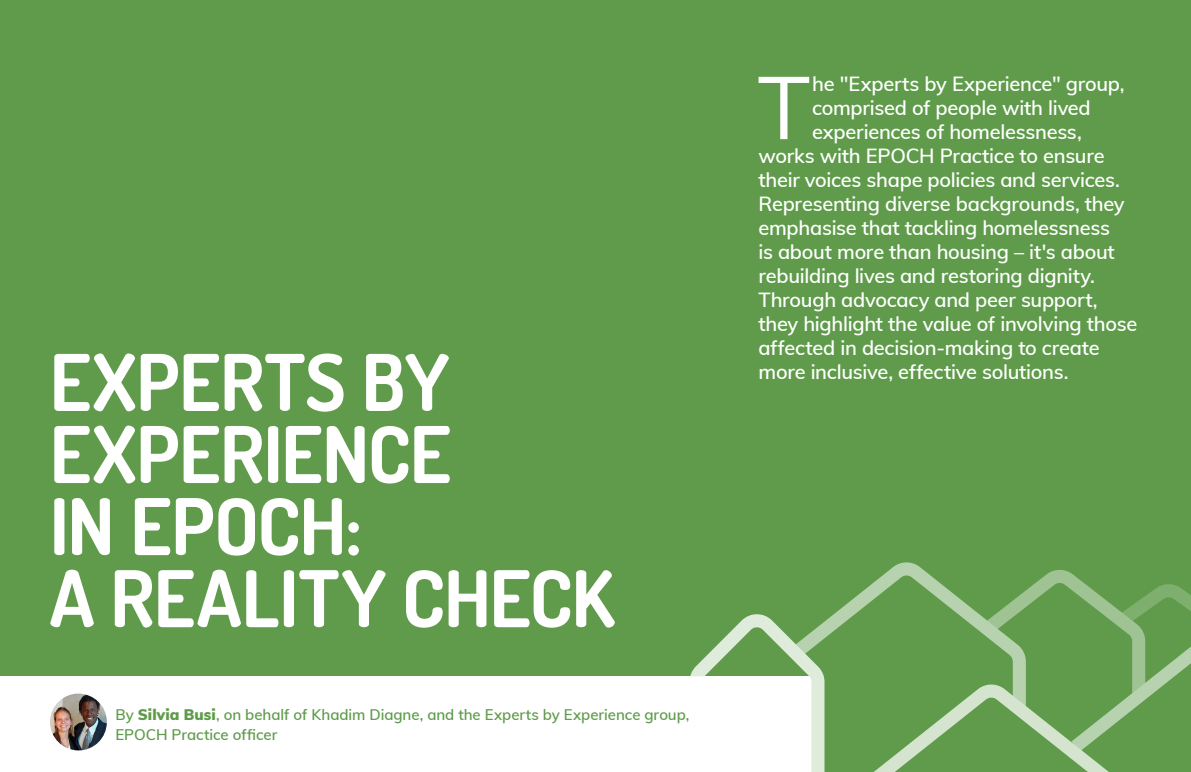
<style>
.page{position:relative;width:1191px;height:772px;background:#fff}
.page>*{position:absolute;margin:0;border:0;box-sizing:border-box;transform-origin:0 0}
.intro_reverse{font:87.4px "Muli";color:#fff}
.H1_reverse{font:700 78px/72px "Dosis";letter-spacing:-.005em;color:#fff}
.intro_reverse-2{font:600 20px "Muli";letter-spacing:-.015em;color:#fff}
.author_green{font:600 15px/20px "Muli";letter-spacing:-.005em;color:#5f9b4b}
.s1{font-weight:900}
</style>
<div class="page">
<div style="left:0;top:0;width:1191px;height:771px;background:#5f9b4b"></div>
<div style="left:0;top:675px;width:812px;height:96px;background:#fff"></div>
<svg style="left:835px;top:562px;width:356px;height:109px"></svg>
<svg style="left:690px;top:613px;width:145px;height:62px"></svg>
<svg style="left:744px;top:671px;width:437px;height:100px"></svg>
<div style="left:669px;top:675px;width:142px;height:15px;background:#fff;border-radius:7px"></div>
<img style="left:50px;top:693px;width:57px;height:56px;border-radius:28px">
<p class="H1_reverse" style="left:50px;top:344px;width:566px">EXPERTS BY<br>EXPERIENCE<br>IN EPOCH:<br>A REALITY CHECK</p>
<p class="author_green" style="left:115px;top:703px;width:575px">By <span class="s1">Silvia Busi</span>, on behalf of Khadim Diagne, and the Experts by Experience group,<br>EPOCH Practice officer</p>
<p class="intro_reverse" style="left:757px;top:44px;width:54px">T</p>
<p class="intro_reverse-2" style="left:812px;top:69px;width:314px">he "Experts by Experience" group,</p>
<p class="intro_reverse-2" style="left:812px;top:93px;width:280px">comprised of people with lived</p>
<p class="intro_reverse-2" style="left:812px;top:117px;width:271px">experiences of homelessness,</p>
<p class="intro_reverse-2" style="left:758px;top:141px;width:347px">works with EPOCH Practice to ensure</p>
<p class="intro_reverse-2" style="left:758px;top:165px;width:363px">their voices shape policies and services.</p>
<p class="intro_reverse-2" style="left:758px;top:189px;width:367px">Representing diverse backgrounds, they</p>
<p class="intro_reverse-2" style="left:758px;top:213px;width:353px">emphasise that tackling homelessness</p>
<p class="intro_reverse-2" style="left:758px;top:237px;width:358px">is about more than housing – it's about</p>
<p class="intro_reverse-2" style="left:758px;top:261px;width:338px">rebuilding lives and restoring dignity.</p>
<p class="intro_reverse-2" style="left:758px;top:285px;width:341px">Through advocacy and peer support,</p>
<p class="intro_reverse-2" style="left:758px;top:309px;width:380px">they highlight the value of involving those</p>
<p class="intro_reverse-2" style="left:758px;top:333px;width:343px">affected in decision-making to create</p>
<p class="intro_reverse-2" style="left:758px;top:357px;width:311px">more inclusive, effective solutions.</p>
</div>
